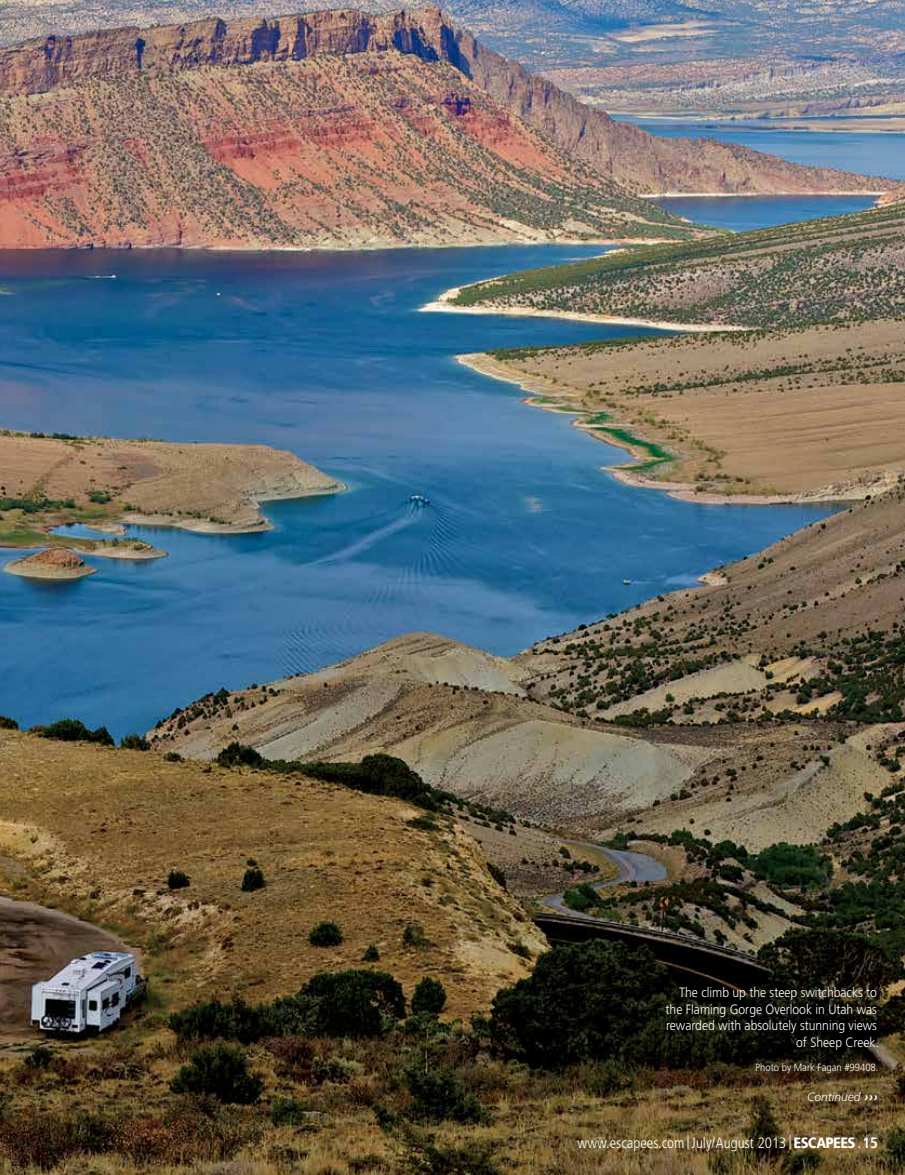
<style>
.page{position:relative;width:905px;height:1175px;background:#fff}
.page>*{position:absolute;margin:0;border:0;box-sizing:border-box;transform-origin:0 0}
.t1{font:300 condensed 15px "Frutiger";color:#fff}
.t2{font:300 13.5px/16.5px "Frutiger";color:#fff;text-align:right;scale:.9 1}
.t3{font:italic 300 12px "Frutiger";color:#fff}
.t4{font:300 10.5px "Frutiger";color:#fff;scale:.9 1}
.s1{font-weight:700}
.s2{font-weight:900}
</style>
<div class="page">
<img style="left:0;top:0;width:904px;height:1174px">
<p class="t2" style="left:665px;top:984px;width:239px">The climb up the steep switchbacks to the Flaming Gorge Overlook in Utah was rewarded with absolutely stunning views of Sheep Creek.</p>
<p class="t4" style="left:755px;top:1061px;width:138px">Photo by Mark Fagan #99408.</p>
<p class="t3" style="left:807px;top:1090px;width:72px">Continued <span class="s1">›››</span></p>
<p class="t1" style="left:577px;top:1133px;width:302px">www.escapees.com|July/August 2013 |<span class="s2">ESCAPEES</span>.<span class="s1">15</span></p>
</div>
